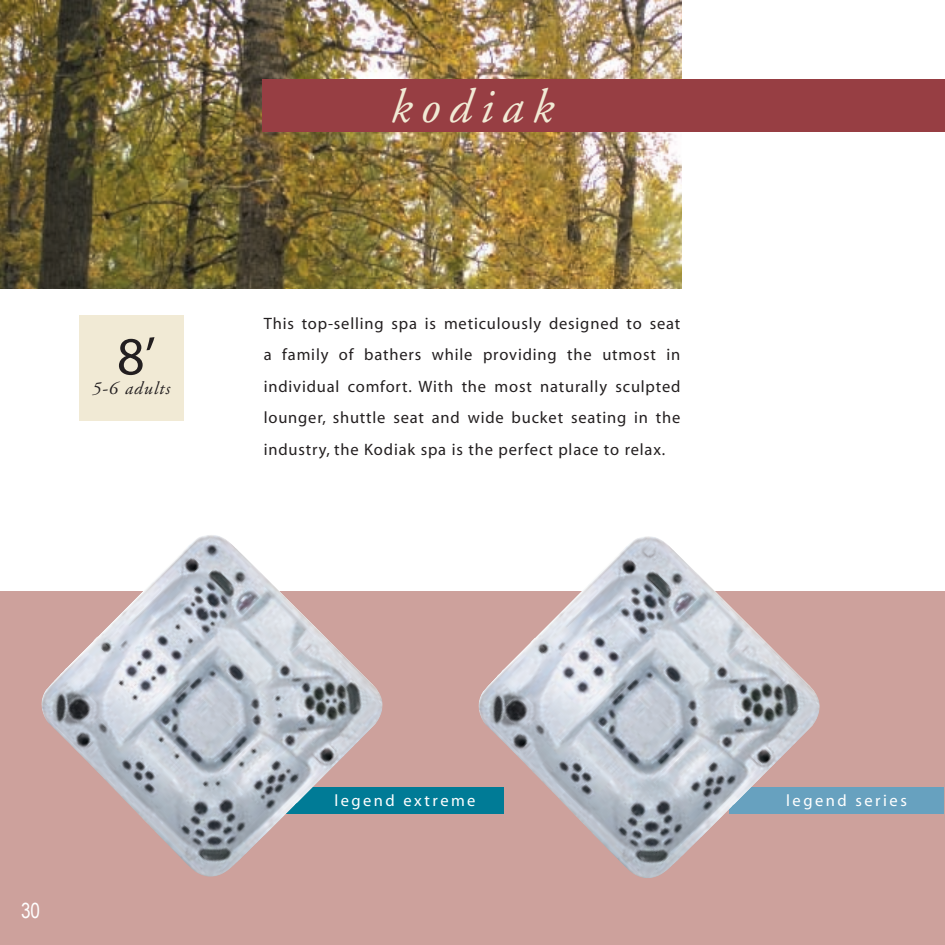
<style>
.page{position:relative;width:945px;height:945px;background:#fff}
.page>*{position:absolute;margin:0;border:0;box-sizing:border-box;transform-origin:0 0}
.t1{font:54px "Myriad";color:#231f20}
.t2{font:italic 48px "Adobe Garamond";letter-spacing:.18em;color:#f1ead5}
.t3{font:21px "Arial Narrow";color:#fff}
.t4{font:italic 18px "Adobe Garamond";letter-spacing:.06em;color:#231f20}
.t5{font:16.5px/31.5px "Myriad";letter-spacing:.05em;color:#231f20;text-align:justify}
.t6{font:16.5px "Myriad";letter-spacing:.15em;color:#fff}
</style>
<div class="page">
<svg style="left:0;top:591px;width:945px;height:354px;fill:#cda19c"></svg>
<img style="left:0;top:0;width:682px;height:289px">
<div style="left:262px;top:79px;width:683px;height:52px;background:#973e43"></div>
<div style="left:729px;top:788px;width:215px;height:26px;background:#67a1bf"></div>
<div style="left:284px;top:788px;width:220px;height:26px;background:#007b96"></div>
<div style="left:79px;top:315px;width:105px;height:105px;background:#f1ead5"></div>
<img style="left:41px;top:693px;width:149px;height:174px">
<img style="left:478px;top:695px;width:149px;height:173px">
<h1 class="t1" style="left:117px;top:330px;width:40px">8’</h1>
<p class="t4" style="left:92px;top:378px;width:80px">5-6 adults</p>
<h2 class="t2" style="left:391px;top:81px;width:165px">kodiak</h2>
<p class="t5" style="left:264px;top:308px;width:418px">This top-selling spa is meticulously designed to seat a family of bathers while providing the utmost in individual comfort. With the most naturally sculpted lounger, shuttle seat and wide bucket seating in the industry, the Kodiak spa is the perfect place to relax.</p>
<p class="t3" style="left:21px;top:899px;width:21px">30</p>
<p class="t6" style="left:334px;top:792px;width:143px">legend extreme</p>
<p class="t6" style="left:786px;top:792px;width:122px">legend series</p>
</div>
